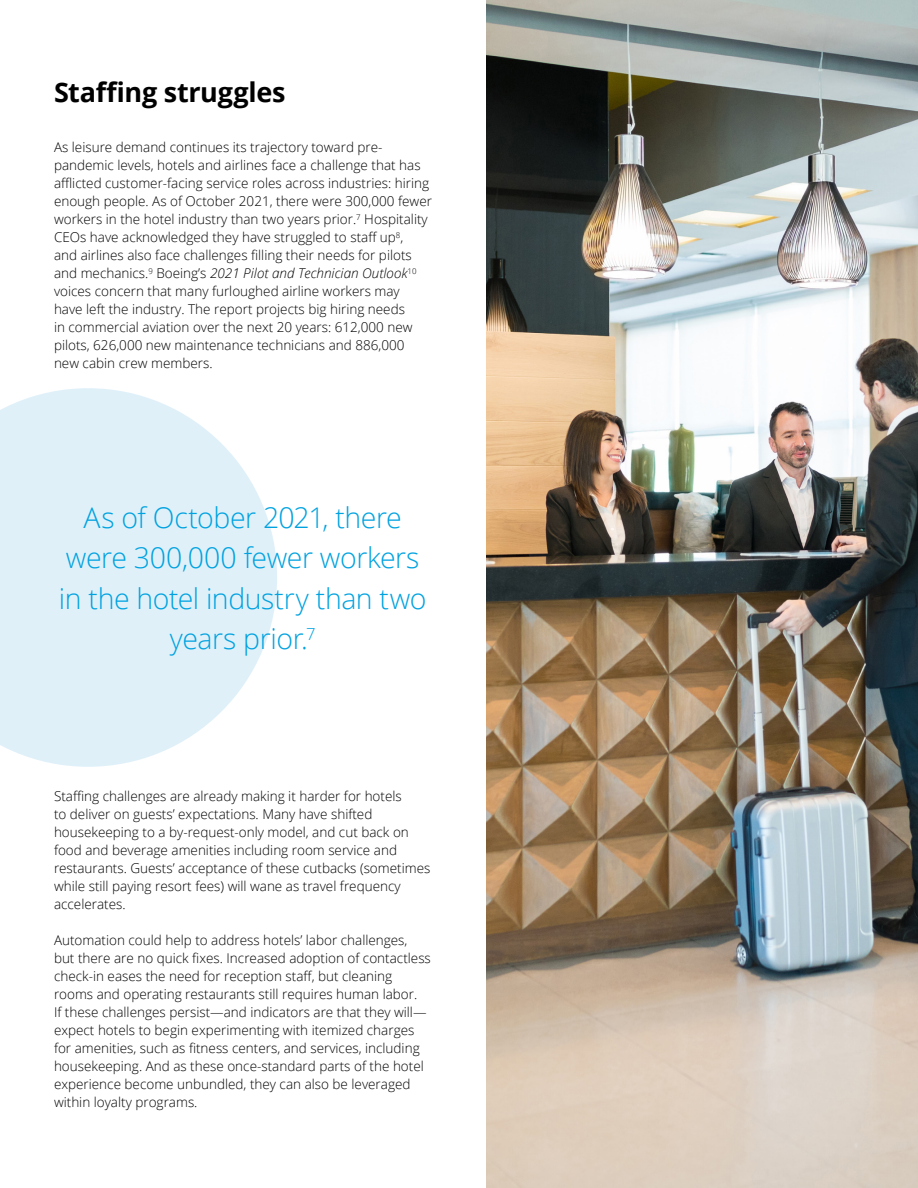
<style>
.page{position:relative;width:918px;height:1188px;background:#fff}
.page>*{position:absolute;margin:0;border:0;box-sizing:border-box;transform-origin:0 0}
.t1{font:300 28.5px/40.5px "Open Sans";letter-spacing:-.015em;color:#00a2e0;text-align:center}
.t2{font:700 27px "Open Sans";letter-spacing:-.01em;color:#000}
.t3{font:300 13.5px/18px "Open Sans";color:#000}
.s1{font-style:italic}
</style>
<div class="page">
<img style="left:486px;top:0;width:432px;height:1188px">
<svg style="left:0;top:388px;width:277px;height:379px;fill:#e0f0f9"></svg>
<h2 class="t2" style="left:54px;top:73px;width:233px">Staffing struggles</h2>
<p class="t3" style="left:54px;top:138px;width:380px">As leisure demand continues its trajectory toward pre&shy;pandemic levels, hotels and airlines face a challenge that has afflicted customer-facing service roles across industries: hiring enough people. As of October 2021, there were 300,000 fewer workers in the hotel industry than two years prior.<sup>7</sup> Hospitality CEOs have acknowledged they have struggled to staff up<sup>8</sup>,<br>and airlines also face challenges filling their needs for pilots and mechanics.<sup>9</sup> Boeing’s <span class="s1">2021 Pilot and Technician Outlook</span><sup>10 </sup>voices concern that many furloughed airline workers may<br>have left the industry. The report projects big hiring needs<br>in commercial aviation over the next 20 years: 612,000 new pilots, 626,000 new maintenance technicians and 886,000 new cabin crew members.</p>
<h1 class="t1" style="left:59px;top:496px;width:369px">As of October 2021, there were 300,000 fewer workers in the hotel industry than two years prior.<sup>7</sup></h1>
<p class="t3" style="left:54px;top:787px;width:378px">Staffing challenges are already making it harder for hotels<br>to deliver on guests’ expectations. Many have shifted housekeeping to a by-request-only model, and cut back on food and beverage amenities including room service and restaurants. Guests’ acceptance of these cutbacks (sometimes while still paying resort fees) will wane as travel frequency accelerates.</p>
<p class="t3" style="left:54px;top:931px;width:378px">Automation could help to address hotels’ labor challenges, but there are no quick fixes. Increased adoption of contactless check-in eases the need for reception staff, but cleaning rooms and operating restaurants still requires human labor.<br>If these challenges persist—and indicators are that they will— expect hotels to begin experimenting with itemized charges for amenities, such as fitness centers, and services, including housekeeping. And as these once-standard parts of the hotel experience become unbundled, they can also be leveraged within loyalty programs.</p>
</div>
